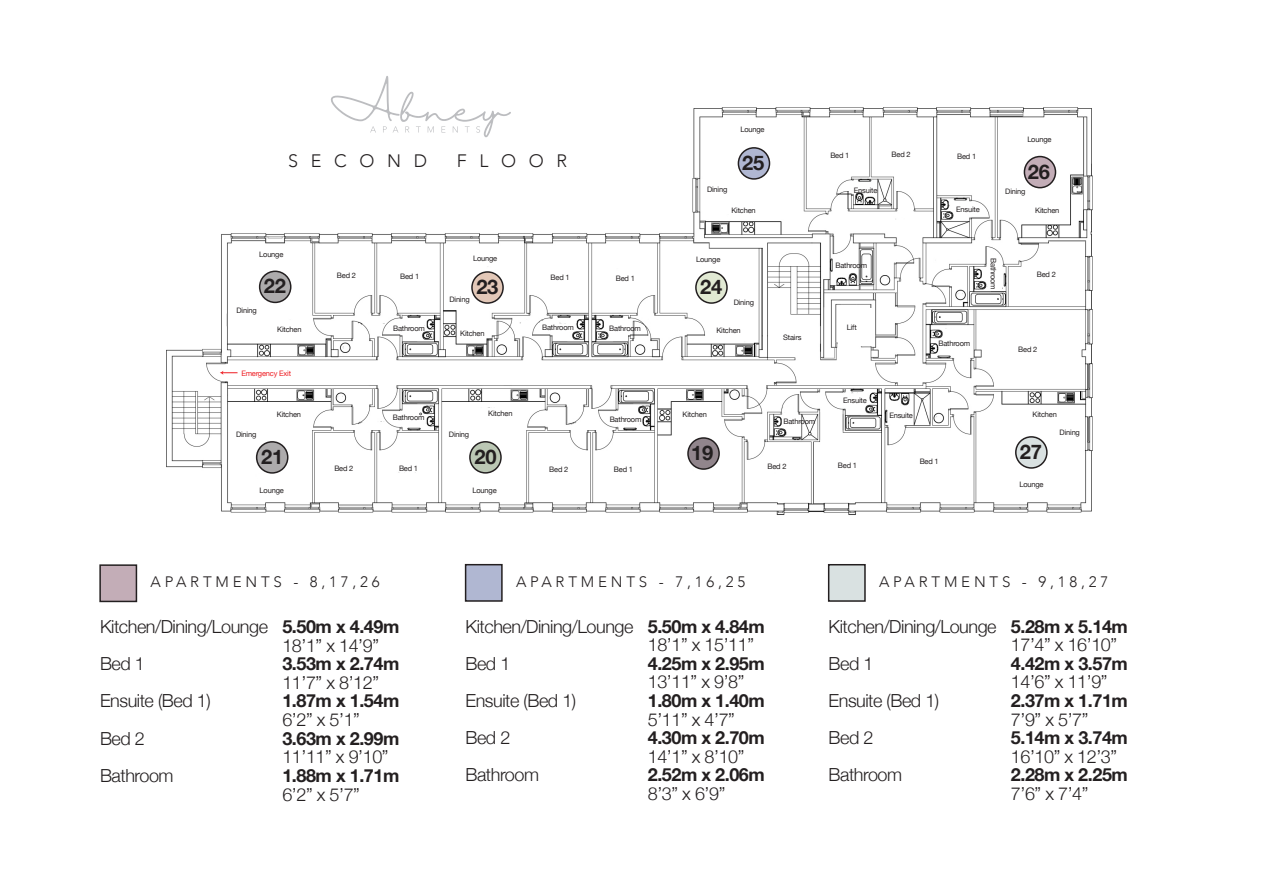
<style>
.page{position:relative;width:1263px;height:893px;background:#fff}
.page>*{position:absolute;margin:0;border:0;box-sizing:border-box;transform-origin:0 0}
.t1{font:700 20.1px "Helvetica Neue";letter-spacing:-.01em;color:#231f20}
.t2{font:300 18px "Helvetica Neue";letter-spacing:-.025em;color:#231f20}
.t3{font:700 18px "Helvetica Neue";letter-spacing:-.025em;color:#231f20}
.t4{font:300 18px "Avenir";letter-spacing:.7em;color:#231f20}
.t5{font:300 15.15px "Avenir";letter-spacing:.25em;color:#231f20}
.t6{font:7.5px "Helvetica Neue";letter-spacing:-.025em;color:#231f20}
.t7{font:7.5px "Helvetica Neue";letter-spacing:-.025em;color:#ee1d23}
.s1{font-weight:700}
</style>
<div class="page">
<img style="left:167px;top:108px;width:925px;height:407px">
<svg style="left:330px;top:76px;width:181px;height:61px"></svg>
<div style="left:99px;top:564px;width:38px;height:38px;background:#c3adb7;border:2px solid #231f20"></div>
<div style="left:465px;top:564px;width:38px;height:38px;background:#b0b7d2;border:2px solid #231f20"></div>
<div style="left:828px;top:564px;width:38px;height:38px;background:#d9e1e1;border:2px solid #231f20"></div>
<div style="left:688px;top:438px;width:31px;height:31px;background:#91858c;border-radius:50%"></div>
<div style="left:687px;top:437px;width:33px;height:33px;border:2px solid #231f20;border-radius:50%"></div>
<div style="left:470px;top:442px;width:31px;height:31px;background:#bbc7b4;border-radius:50%"></div>
<div style="left:469px;top:441px;width:33px;height:33px;border:2px solid #231f20;border-radius:50%"></div>
<div style="left:257px;top:442px;width:31px;height:31px;background:#adabac;border-radius:50%"></div>
<div style="left:256px;top:441px;width:32px;height:33px;border:2px solid #231f20;border-radius:50%"></div>
<div style="left:260px;top:271px;width:31px;height:31px;background:#adabac;border-radius:50%"></div>
<div style="left:259px;top:271px;width:32px;height:32px;border:2px solid #231f20;border-radius:50%"></div>
<div style="left:472px;top:272px;width:31px;height:31px;background:#e3c8b8;border-radius:50%"></div>
<div style="left:471px;top:271px;width:33px;height:33px;border:2px solid #231f20;border-radius:50%"></div>
<div style="left:696px;top:272px;width:31px;height:31px;background:#e1e9d3;border-radius:50%"></div>
<div style="left:695px;top:271px;width:33px;height:33px;border:2px solid #231f20;border-radius:50%"></div>
<div style="left:738px;top:148px;width:31px;height:31px;background:#b0b7d2;border-radius:50%"></div>
<div style="left:738px;top:147px;width:32px;height:33px;border:2px solid #231f20;border-radius:50%"></div>
<div style="left:1024px;top:157px;width:31px;height:31px;background:#c3adb7;border-radius:50%"></div>
<div style="left:1024px;top:156px;width:32px;height:32px;border:2px solid #231f20;border-radius:50%"></div>
<div style="left:1016px;top:437px;width:31px;height:31px;background:#d9e1e1;border-radius:50%"></div>
<div style="left:1015px;top:436px;width:33px;height:33px;border:2px solid #231f20;border-radius:50%"></div>
<div style="left:838px;top:308px;width:34px;height:37px;background:#fff"></div>
<hr style="left:257px;top:474px;width:11px;height:4px;background:#fff">
<svg style="left:220px;top:371px;width:18px;height:4px"></svg>
<p class="t4" style="left:288px;top:151px;width:140px">SECOND</p>
<p class="t4" style="left:457px;top:151px;width:112px">FLOOR</p>
<p class="t6" style="left:740px;top:123px;width:26px">Lounge</p>
<p class="t6" style="left:1027px;top:134px;width:26px">Lounge</p>
<p class="t1" style="left:742px;top:147px;width:24px">25</p>
<p class="t6" style="left:830px;top:150px;width:21px">Bed 1</p>
<p class="t6" style="left:892px;top:149px;width:21px">Bed 2</p>
<p class="t6" style="left:957px;top:151px;width:21px">Bed 1</p>
<p class="t1" style="left:1028px;top:156px;width:24px">26</p>
<p class="t6" style="left:707px;top:184px;width:22px">Dining</p>
<p class="t6" style="left:854px;top:185px;width:25px">Ensuite</p>
<p class="t6" style="left:1005px;top:185px;width:22px">Dining</p>
<p class="t6" style="left:731px;top:205px;width:26px">Kitchen</p>
<p class="t6" style="left:956px;top:204px;width:25px">Ensuite</p>
<p class="t6" style="left:1035px;top:205px;width:26px">Kitchen</p>
<p class="t6" style="left:259px;top:249px;width:26px">Lounge</p>
<p class="t6" style="left:473px;top:253px;width:26px">Lounge</p>
<p class="t6" style="left:696px;top:254px;width:26px">Lounge</p>
<p class="t6" style="left:337px;top:270px;width:21px">Bed 2</p>
<p class="t6" style="left:400px;top:271px;width:21px">Bed 1</p>
<p class="t6" style="left:550px;top:272px;width:21px">Bed 1</p>
<p class="t6" style="left:616px;top:273px;width:21px">Bed 1</p>
<p class="t1" style="left:264px;top:270px;width:24px">22</p>
<p class="t1" style="left:476px;top:271px;width:24px">23</p>
<p class="t1" style="left:700px;top:271px;width:24px">24</p>
<p class="t6" style="left:449px;top:293px;width:22px">Dining</p>
<p class="t6" style="left:237px;top:305px;width:22px">Dining</p>
<p class="t6" style="left:734px;top:297px;width:22px">Dining</p>
<p class="t6" style="left:835px;top:260px;width:33px">Bathroom</p>
<p class="t6" style="left:999px;top:258px;width:33px;rotate:90deg">Bathroom</p>
<p class="t6" style="left:1037px;top:269px;width:21px">Bed 2</p>
<p class="t6" style="left:277px;top:324px;width:26px">Kitchen</p>
<p class="t6" style="left:393px;top:323px;width:33px">Bathroom</p>
<p class="t6" style="left:542px;top:322px;width:33px">Bathroom</p>
<p class="t6" style="left:460px;top:328px;width:26px">Kitchen</p>
<p class="t6" style="left:609px;top:323px;width:33px">Bathroom</p>
<p class="t6" style="left:716px;top:325px;width:26px">Kitchen</p>
<p class="t6" style="left:783px;top:332px;width:20px">Stairs</p>
<p class="t6" style="left:847px;top:322px;width:11px">Lift</p>
<p class="t6" style="left:938px;top:338px;width:33px">Bathroom</p>
<p class="t6" style="left:1018px;top:344px;width:21px">Bed 2</p>
<p class="t7" style="left:241px;top:368px;width:51px">Emergency Exit</p>
<p class="t6" style="left:843px;top:395px;width:25px">Ensuite</p>
<p class="t6" style="left:277px;top:409px;width:26px">Kitchen</p>
<p class="t6" style="left:393px;top:412px;width:33px">Bathroom</p>
<p class="t6" style="left:488px;top:408px;width:26px">Kitchen</p>
<p class="t6" style="left:610px;top:413px;width:33px">Bathroom</p>
<p class="t6" style="left:683px;top:409px;width:26px">Kitchen</p>
<p class="t6" style="left:783px;top:416px;width:33px">Bathroom</p>
<p class="t6" style="left:889px;top:410px;width:25px">Ensuite</p>
<p class="t6" style="left:1032px;top:409px;width:26px">Kitchen</p>
<p class="t6" style="left:236px;top:429px;width:22px">Dining</p>
<p class="t6" style="left:449px;top:429px;width:22px">Dining</p>
<p class="t6" style="left:1060px;top:427px;width:22px">Dining</p>
<p class="t1" style="left:261px;top:441px;width:24px">21</p>
<p class="t1" style="left:475px;top:441px;width:24px">20</p>
<p class="t1" style="left:691px;top:437px;width:24px">19</p>
<p class="t6" style="left:334px;top:462px;width:21px">Bed 2</p>
<p class="t6" style="left:399px;top:463px;width:21px">Bed 1</p>
<p class="t6" style="left:549px;top:464px;width:21px">Bed 2</p>
<p class="t6" style="left:614px;top:464px;width:21px">Bed 1</p>
<p class="t6" style="left:767px;top:461px;width:21px">Bed 2</p>
<p class="t6" style="left:838px;top:460px;width:21px">Bed 1</p>
<p class="t6" style="left:920px;top:456px;width:21px">Bed 1</p>
<p class="t1" style="left:1020px;top:436px;width:24px">27</p>
<p class="t6" style="left:260px;top:485px;width:26px">Lounge</p>
<p class="t6" style="left:472px;top:484px;width:26px">Lounge</p>
<p class="t6" style="left:1019px;top:479px;width:26px">Lounge</p>
<p class="t5" style="left:151px;top:573px;width:231px">APARTMENTS - 8,17,26</p>
<p class="t2" style="left:100px;top:612px;width:301px">Kitchen/Dining/Lounge <span class="s1">5.50m x 4.49m</span></p>
<p class="t2" style="left:282px;top:631px;width:98px">18’1” x 14’9”</p>
<p class="t2" style="left:100px;top:649px;width:46px">Bed 1</p>
<p class="t3" style="left:282px;top:650px;width:118px">3.53m x 2.74m</p>
<p class="t2" style="left:282px;top:668px;width:98px">11’7” x 8’12”</p>
<p class="t2" style="left:100px;top:686px;width:112px">Ensuite (Bed 1)</p>
<p class="t3" style="left:282px;top:687px;width:118px">1.87m x 1.54m</p>
<p class="t2" style="left:282px;top:705px;width:79px">6’2” x 5’1”</p>
<p class="t2" style="left:100px;top:724px;width:46px">Bed 2</p>
<p class="t3" style="left:282px;top:724px;width:118px">3.63m x 2.99m</p>
<p class="t2" style="left:282px;top:742px;width:108px">11’11” x 9’10”</p>
<p class="t2" style="left:100px;top:761px;width:75px">Bathroom</p>
<p class="t3" style="left:282px;top:761px;width:118px">1.88m x 1.71m</p>
<p class="t2" style="left:282px;top:780px;width:79px">6’2” x 5’7”</p>
<p class="t5" style="left:516px;top:573px;width:231px">APARTMENTS - 7,16,25</p>
<p class="t2" style="left:465px;top:612px;width:301px">Kitchen/Dining/Lounge <span class="s1">5.50m x 4.84m</span></p>
<p class="t2" style="left:648px;top:630px;width:108px">18’1” x 15’11”</p>
<p class="t2" style="left:465px;top:649px;width:46px">Bed 1</p>
<p class="t3" style="left:648px;top:649px;width:118px">4.25m x 2.95m</p>
<p class="t2" style="left:648px;top:667px;width:98px">13’11” x 9’8”</p>
<p class="t2" style="left:465px;top:686px;width:112px">Ensuite (Bed 1)</p>
<p class="t3" style="left:648px;top:686px;width:118px">1.80m x 1.40m</p>
<p class="t2" style="left:648px;top:705px;width:89px">5’11” x 4’7”</p>
<p class="t2" style="left:465px;top:723px;width:46px">Bed 2</p>
<p class="t3" style="left:648px;top:724px;width:118px">4.30m x 2.70m</p>
<p class="t2" style="left:648px;top:742px;width:98px">14’1” x 8’10”</p>
<p class="t2" style="left:465px;top:760px;width:75px">Bathroom</p>
<p class="t3" style="left:648px;top:761px;width:118px">2.52m x 2.06m</p>
<p class="t2" style="left:648px;top:779px;width:79px">8’3” x 6’9”</p>
<p class="t5" style="left:879px;top:573px;width:231px">APARTMENTS - 9,18,27</p>
<p class="t2" style="left:828px;top:612px;width:301px">Kitchen/Dining/Lounge <span class="s1">5.28m x 5.14m</span></p>
<p class="t2" style="left:1011px;top:630px;width:108px">17’4” x 16’10”</p>
<p class="t2" style="left:828px;top:649px;width:46px">Bed 1</p>
<p class="t3" style="left:1011px;top:649px;width:118px">4.42m x 3.57m</p>
<p class="t2" style="left:1011px;top:667px;width:98px">14’6” x 11’9”</p>
<p class="t2" style="left:828px;top:686px;width:112px">Ensuite (Bed 1)</p>
<p class="t3" style="left:1011px;top:686px;width:118px">2.37m x 1.71m</p>
<p class="t2" style="left:1011px;top:705px;width:79px">7’9” x 5’7”</p>
<p class="t2" style="left:828px;top:723px;width:46px">Bed 2</p>
<p class="t3" style="left:1011px;top:724px;width:118px">5.14m x 3.74m</p>
<p class="t2" style="left:1011px;top:742px;width:108px">16’10” x 12’3”</p>
<p class="t2" style="left:828px;top:760px;width:75px">Bathroom</p>
<p class="t3" style="left:1011px;top:761px;width:118px">2.28m x 2.25m</p>
<p class="t2" style="left:1011px;top:779px;width:79px">7’6” x 7’4”</p>
</div>
